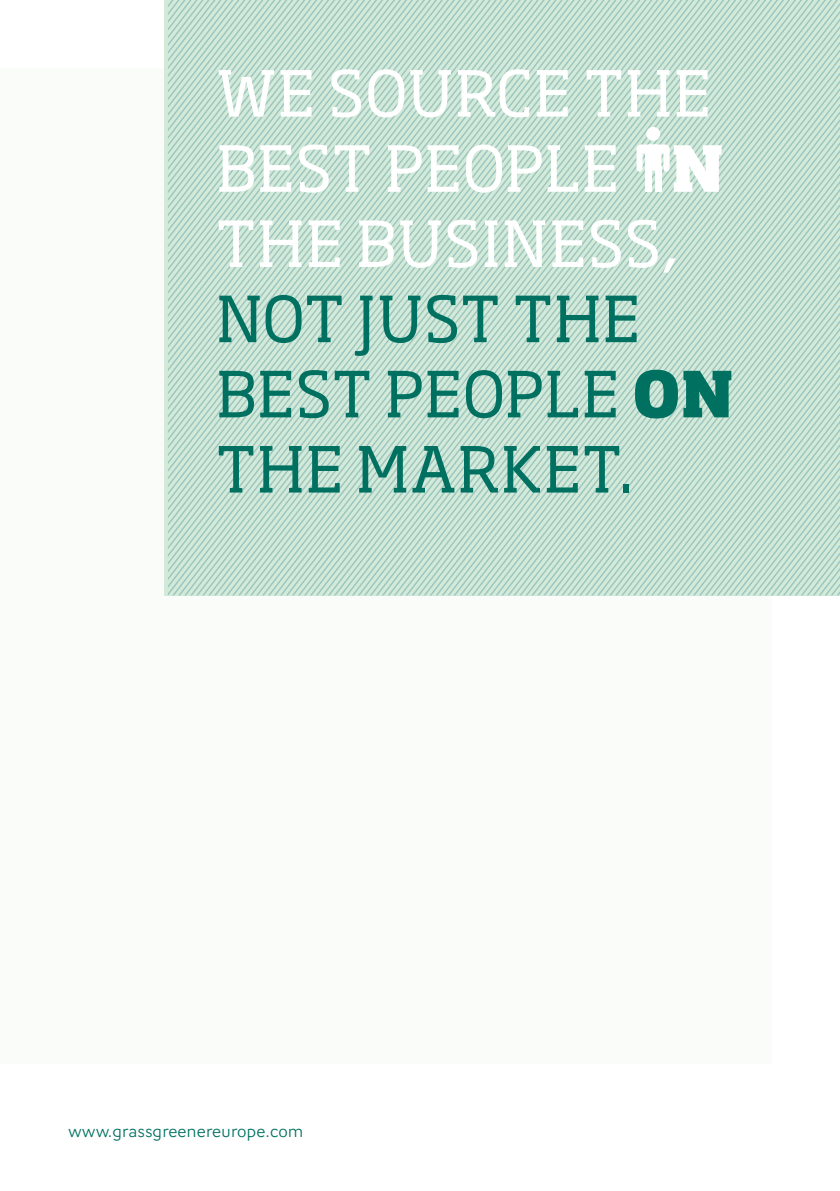
<style>
.page{position:relative;width:840px;height:1191px;background:#fff}
.page>*{position:absolute;margin:0;border:0;box-sizing:border-box;transform-origin:0 0}
.t1{font:62.6px/75.2px "Soho Pro";letter-spacing:.015em;color:#fff}
.t2{font:62.6px/75.2px "Soho Pro";letter-spacing:.015em;color:#007161}
.t3{font:300 18px "AW Conqueror Sans";color:#007161}
.s1{font-weight:800}
</style>
<div class="page">
<div style="left:0;top:68px;width:771px;height:995px;background:#fafcfa"></div>
<svg style="left:168px;top:0;width:671px;height:595px;background:#c1ded1"></svg>
<svg style="left:561px;top:235px;width:278px;height:360px;background:#c1ded1"></svg>
<div style="left:646px;top:127px;width:13px;height:14px;background:#fff;border-radius:50%"></div>
<div style="left:644px;top:144px;width:17px;height:27px;background:#fff;border-radius:6px"></div>
<div style="left:644px;top:166px;width:7px;height:25px;background:#fff"></div>
<div style="left:654px;top:166px;width:7px;height:25px;background:#fff"></div>
<svg style="left:636px;top:151px;width:6px;height:21px"></svg>
<svg style="left:663px;top:151px;width:6px;height:21px"></svg>
<div style="left:636px;top:144px;width:33px;height:9px;background:#fff;border-radius:4px"></div>
<p class="t1" style="left:216px;top:53px;width:509px">WE SOURCE THE<br>BEST PEOPLE <span class="s1">N<br></span>THE BUSINESS,</p>
<p class="t2" style="left:216px;top:279px;width:519px">NOT JUST THE<br>BEST PEOPLE <span class="s1">ON<br></span>THE MARKET.</p>
<p class="t3" style="left:68px;top:1115px;width:237px">www.grassgreenereurope.com</p>
</div>
